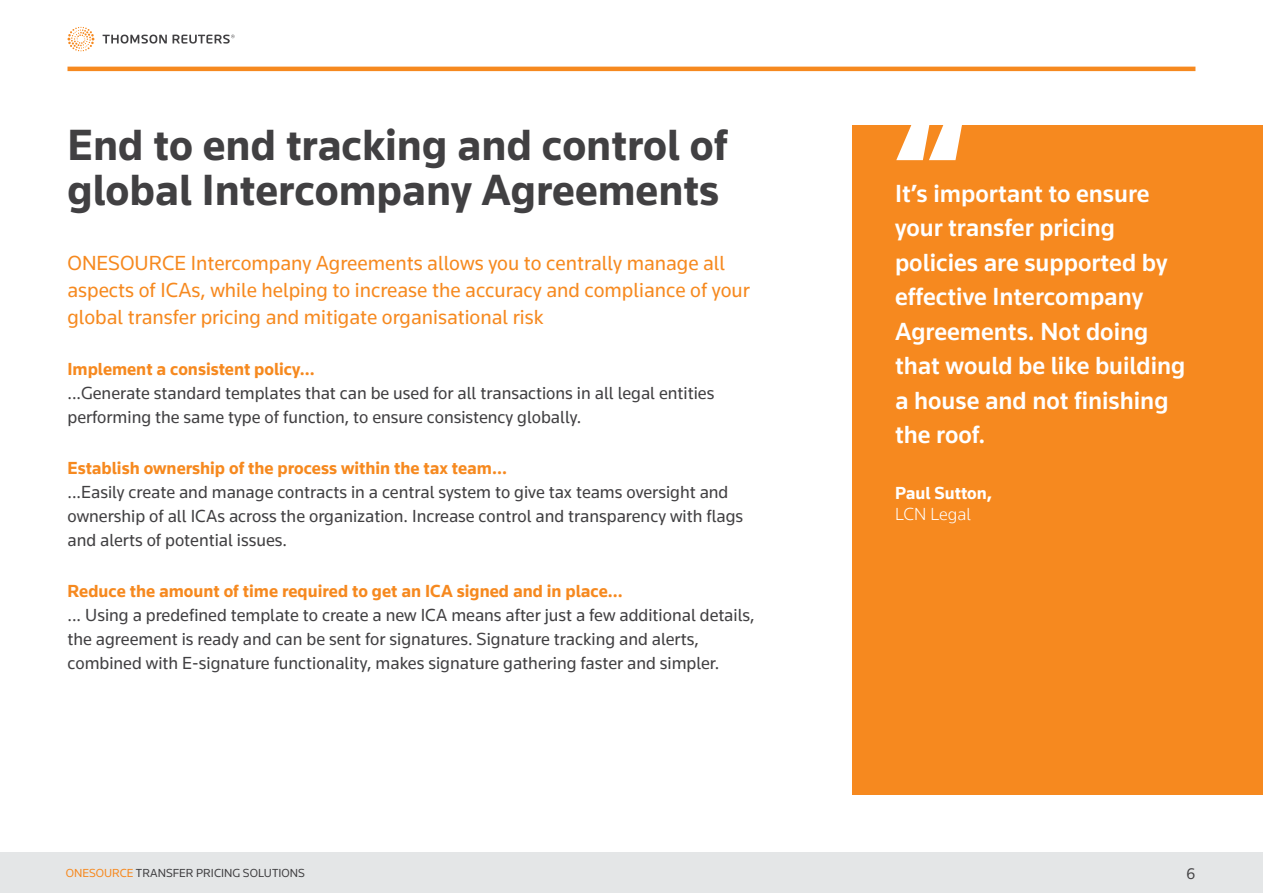
<style>
.page{position:relative;width:1263px;height:893px;background:#fff}
.page>*{position:absolute;margin:0;border:0;box-sizing:border-box;transform-origin:0 0}
.t1{font:900 135px "Knowledge 2017";color:#fff}
.t2{font:700 45px/45px "Knowledge 2017";color:#414042}
.t3{font:500 25.5px/34.5px "Knowledge 2017";color:#fff}
.t4{font:21px/27px "Knowledge 2017";color:#f6891f}
.t5{font:18px/24px "Knowledge 2017";color:#414042}
.t6{font:700 18px "Knowledge 2017";color:#f6891f}
.t7{font:700 18px "Knowledge 2017";color:#fff}
.t8{font:300 18px "Knowledge 2017";color:#fff}
.t9{font:15.75px "Knowledge 2017";color:#414042}
.t10{font:12px "Knowledge 2017";color:#414042}
.s1{color:#f6891f}
</style>
<div class="page">
<div style="left:0;top:852px;width:1263px;height:41px;background:#e4e6e7"></div>
<hr style="left:68px;top:67px;width:1127px;height:4px;background:#f6891f">
<svg style="left:68px;top:27px;width:26px;height:24px"></svg>
<svg style="left:103px;top:35px;width:132px;height:9px"></svg>
<div style="left:852px;top:125px;width:411px;height:670px;background:#f6891f"></div>
<h2 class="t2" style="left:68px;top:122px;width:662px">End to end tracking and control of global Intercompany Agreements</h2>
<p class="t4" style="left:68px;top:249px;width:684px">ONESOURCE Intercompany Agreements allows you to centrally manage all aspects of ICAs, while helping to increase the accuracy and compliance of your global transfer pricing and mitigate organisational risk</p>
<p class="t6" style="left:68px;top:357px;width:249px">Implement a consistent policy...</p>
<p class="t5" style="left:68px;top:380px;width:648px">...Generate standard templates that can be used for all transactions in all legal entities performing the same type of function, to ensure consistency globally.</p>
<p class="t6" style="left:68px;top:456px;width:441px">Establish ownership of the process within the tax team...</p>
<p class="t5" style="left:68px;top:479px;width:677px">...Easily create and manage contracts in a central system to give tax teams oversight and ownership of all ICAs across the organization. Increase control and transparency with flags and alerts of potential issues.</p>
<p class="t6" style="left:68px;top:579px;width:557px">Reduce the amount of time required to get an ICA signed and in place...</p>
<p class="t5" style="left:68px;top:602px;width:689px">... Using a predefined template to create a new ICA means after just a few additional details, the agreement is ready and can be sent for signatures. Signature tracking and alerts, combined with E-signature functionality, makes signature gathering faster and simpler.</p>
<h1 class="t1" style="left:896px;top:86px;width:69px">“</h1>
<h3 class="t3" style="left:895px;top:176px;width:292px">It’s important to ensure your transfer pricing policies are supported by effective Intercompany<br>Agreements. Not doing that would be like building a house and not finishing the roof.</h3>
<p class="t7" style="left:895px;top:482px;width:99px">Paul Sutton,</p>
<p class="t8" style="left:895px;top:503px;width:78px">LCN Legal</p>
<p class="t10" style="left:66px;top:866px;width:240px"><span class="s1">ONESOURCE</span> TRANSFER PRICING SOLUTIONS</p>
<p class="t9" style="left:1187px;top:864px;width:10px">6</p>
</div>
